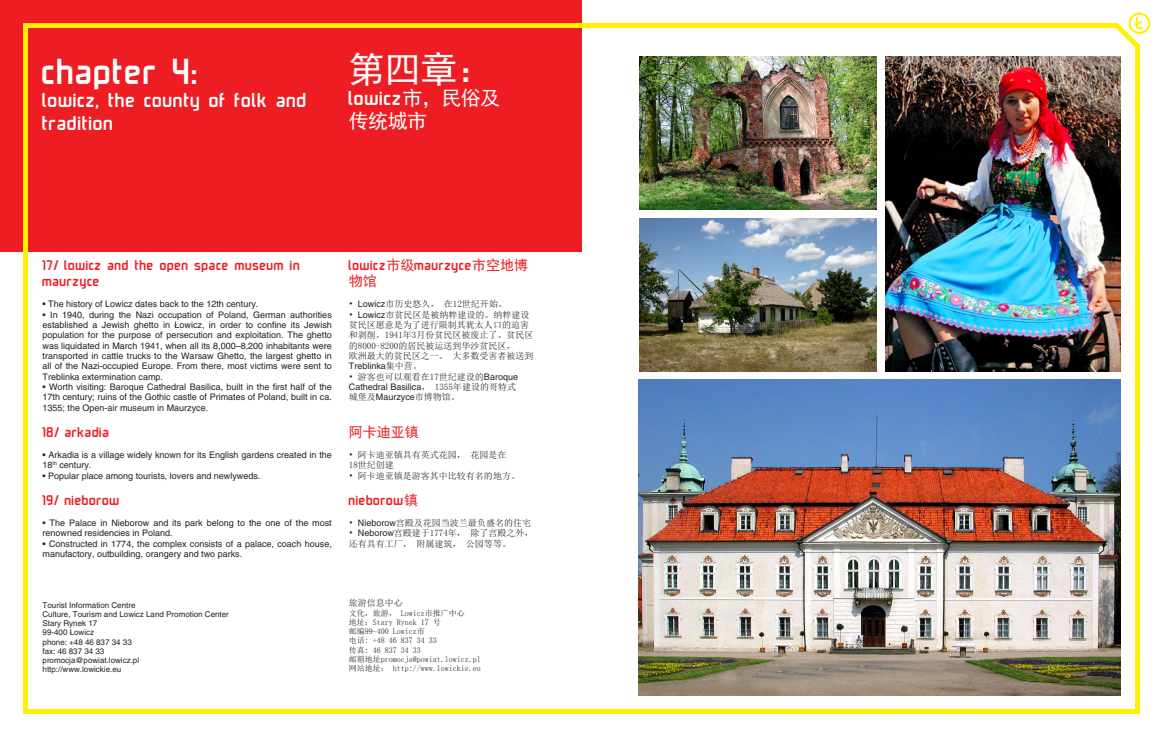
<style>
.page{position:relative;width:1163px;height:738px;background:#fff}
.page>*{position:absolute;margin:0;border:0;box-sizing:border-box;transform-origin:0 0}
.t1{font:36px "lodzer";color:#fff}
.t2{font:36px "Sim Hei";color:#fff}
.t3{font:20px/23px "lodzer";color:#fff}
.t4{font:20px "Sim Hei";color:#fff}
.t5{font:14px/16.1px "lodzer";color:#ee1d23}
.t6{font:14px "Sim Hei";color:#ee1d23}
.t7{font:9px/10.4px "Helvetica CE";color:#231f20}
.t8{font:9px/10.3px "Sim Sun";color:#231f20}
.t9{font:8px/9.2px "Helvetica CE";color:#231f20}
.t10{font:8px/9.2px "Sim Sun";color:#231f20}
.s1{font-family:"Sim Hei"}
.s2{font-family:"Helvetica CE"}
.s3{font-family:"Sim Sun"}
</style>
<div class="page">
<img style="left:638px;top:379px;width:482px;height:315px">
<img style="left:639px;top:57px;width:237px;height:152px">
<img style="left:639px;top:218px;width:237px;height:153px">
<img style="left:885px;top:57px;width:235px;height:314px">
<div style="left:0;top:0;width:581px;height:251px;background:#ee1d23"></div>
<hr style="left:24px;top:28px;width:4px;height:685px;background:#fff101">
<div style="left:1134px;top:45px;width:5px;height:668px;background:#fff101"></div>
<hr style="left:24px;top:24px;width:1094px;height:4px;background:#fff101">
<div style="left:28px;top:708px;width:1106px;height:5px;background:#fff101"></div>
<svg style="left:1114px;top:12px;width:35px;height:36px"></svg>
<h1 class="t1" style="left:43px;top:54px;width:159px">Chapter 4:</h1>
<h2 class="t3" style="left:43px;top:89px;width:266px">Lowicz, the county of folk and tradition</h2>
<h1 class="t2" style="left:349px;top:51px;width:145px">第四章：</h1>
<h2 class="t3" style="left:349px;top:87px;width:153px">Lowicz<span class="s1">市，民俗及</span></h2>
<h2 class="t4" style="left:349px;top:110px;width:80px">传统城市</h2>
<h3 class="t5" style="left:43px;top:258px;width:259px">17/ Lowicz and the open space museum in<br>Maurzyce</h3>
<p class="t7" style="left:43px;top:298px;width:217px">• The history of Lowicz dates back to the 12th century.</p>
<p class="t7" style="left:43px;top:309px;width:291px;text-align:justify">• In 1940, during the Nazi occupation of Poland, German authorities established a Jewish ghetto in Łowicz, in order to confine its Jewish population for the purpose of persecution and exploitation. The ghetto was liquidated in March 1941, when all its 8,000–8,200 inhabitants were transported in cattle trucks to the Warsaw Ghetto, the largest ghetto in all of the Nazi-occupied Europe. From there, most victims were sent to Treblinka extermination camp.</p>
<p class="t7" style="left:43px;top:381px;width:291px;text-align:justify">• Worth visiting: Baroque Cathedral Basilica, built in the first half of the 17th century; ruins of the Gothic castle of Primates of Poland, built in ca.<br>1355; the Open-air museum in Maurzyce.</p>
<h3 class="t5" style="left:43px;top:424px;width:69px">18/ Arkadia</h3>
<p class="t7" style="left:43px;top:449px;width:291px">• Arkadia is a village widely known for its English gardens created in the<br>18<sup>th</sup> century.</p>
<p class="t7" style="left:43px;top:470px;width:219px">• Popular place among tourists, lovers and newlyweds.</p>
<h3 class="t5" style="left:43px;top:492px;width:79px">19/ Nieborow</h3>
<p class="t7" style="left:43px;top:517px;width:291px">• The Palace in Nieborow and its park belong to the one of the most renowned residencies in Poland.</p>
<p class="t7" style="left:43px;top:538px;width:291px">• Constructed in 1774, the complex consists of a palace, coach house, manufactory, outbuilding, orangery and two parks.</p>
<p class="t9" style="left:43px;top:600px;width:188px">Tourist Information Centre<br>Culture, Tourism and Lowicz Land Promotion Center<br>Stary Rynek 17<br>99-400 Łowicz<br>phone: +48 46 837 34 33<br>fax: 46 837 34 33<br>promocja@powiat.lowicz.pl<br>http://www.lowickie.eu</p>
<h3 class="t5" style="left:349px;top:258px;width:181px">Lowicz<span class="s1">市级</span>Maurzyce<span class="s1">市空地博</span></h3>
<h3 class="t6" style="left:349px;top:274px;width:29px">物馆</h3>
<p class="t8" style="left:349px;top:298px;width:160px">• <span class="s2">Lowicz</span>市历史悠久， 在12世纪开始。</p>
<p class="t8" style="left:349px;top:309px;width:186px">• <span class="s2">Lowicz</span>市贫民区是被纳粹建设的。纳粹建设贫民区愿意是为了进行限制其犹太人口的迫害和剥削。1941年3月份贫民区被废止了。贫民区的8000-8200的居民被运送到华沙贫民区，<br>欧洲最大的贫民区之一。 大多数受害者被送到</p>
<p class="t7" style="left:349px;top:360px;width:75px">Treblinka<span class="s3">集中营。</span></p>
<p class="t8" style="left:349px;top:371px;width:171px">• 游客也可以观看在17世纪建设的<span class="s2">Baroque</span></p>
<p class="t7" style="left:349px;top:381px;width:169px">Cathedral Basilica<span class="s3">， 1355年建设的哥特式</span></p>
<p class="t8" style="left:349px;top:392px;width:113px">城堡及<span class="s2">Maurzyce</span>市博物馆。</p>
<h3 class="t6" style="left:349px;top:425px;width:71px">阿卡迪亚镇</h3>
<p class="t8" style="left:349px;top:449px;width:159px">• 阿卡迪亚镇具有英式花园， 花园是在<br>18世纪创建</p>
<p class="t8" style="left:349px;top:470px;width:172px">• 阿卡迪亚镇是游客其中比较有名的地方。</p>
<h3 class="t5" style="left:349px;top:492px;width:71px">Nieborow<span class="s1">镇</span></h3>
<p class="t8" style="left:349px;top:517px;width:184px">• <span class="s2">Nieborow</span>宫殿及花园当波兰最负盛名的住宅</p>
<p class="t8" style="left:349px;top:527px;width:186px">• <span class="s2">Neborow</span>宫殿建于1774年， 除了宫殿之外，还有具有工厂， 附属建筑， 公园等等。</p>
<p class="t8" style="left:349px;top:597px;width:55px">旅游信息中心</p>
<p class="t10" style="left:349px;top:607px;width:133px">文化，旅游， Lowicz市推广中心<br>地址：Stary Rynek 17 号<br>邮编99-400 Lowicz市<br>电话: +48 46 837 34 33<br>传真: 46 837 34 33<br>邮箱地址promocja@powiat.lowicz.pl网站地址： http://www.lowickie.eu</p>
</div>
